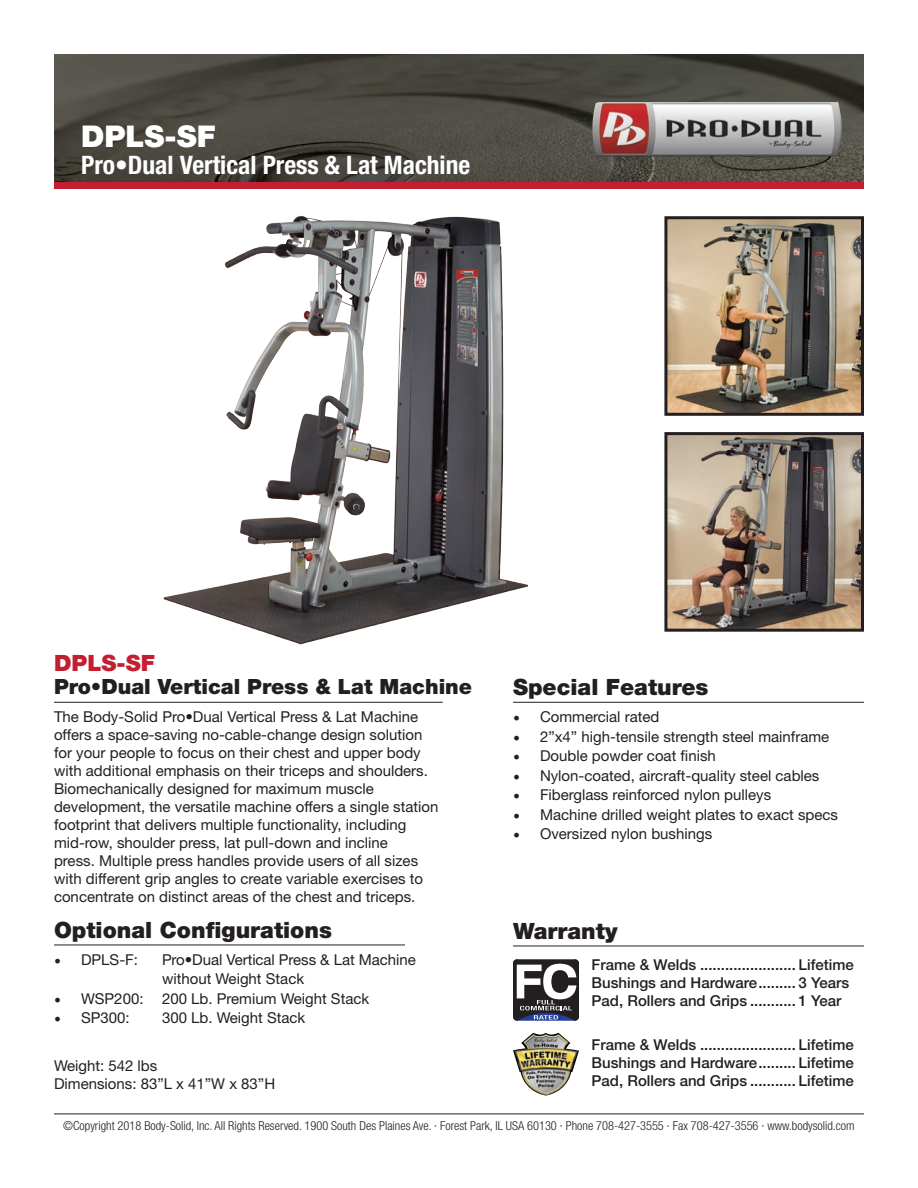
<style>
.page{position:relative;width:918px;height:1188px;background:#fff}
.page>*{position:absolute;margin:0;border:0;box-sizing:border-box;transform-origin:0 0}
.t1{font:900 30px "Helvetica Neue LT Std";color:#fff}
.t2{font:700 condensed 25.5px "Helvetica Neue LT Std";color:#fff}
.t3{font:900 22.5px "Helvetica Neue LT Std";color:#231f20}
.t4{font:900 22.5px "Helvetica Neue LT Std";color:#c21f31}
.t5{font:900 21px "Helvetica Neue LT Std";color:#231f20}
.t6{font:15px/18px "Helvetica Neue LT Std";color:#231f20}
.t7{font:500 15px/18px "Helvetica Neue LT Std";color:#231f20}
.t8{font:300 condensed 12.3px "Helvetica Neue LT Std";color:#231f20}
.s1{font-family:"Minion Pro";font-size:18px}
</style>
<div class="page">
<img style="left:54px;top:54px;width:810px;height:128px">
<div style="left:54px;top:182px;width:810px;height:7px;background:#c21f31"></div>
<hr style="left:54px;top:1114px;width:810px;height:1px;background:#231f20">
<img style="left:592px;top:102px;width:250px;height:54px">
<hr style="left:54px;top:702px;width:389px;height:1px;background:#231f20">
<hr style="left:513px;top:702px;width:351px;height:1px;background:#231f20">
<hr style="left:513px;top:946px;width:351px;height:1px;background:#231f20">
<svg style="left:513px;top:959px;width:66px;height:62px"></svg>
<img style="left:513px;top:1033px;width:66px;height:63px">
<hr style="left:54px;top:945px;width:351px;height:1px;background:#231f20">
<img style="left:163px;top:215px;width:365px;height:430px">
<img style="left:668px;top:220px;width:192px;height:192px">
<div style="left:664px;top:216px;width:200px;height:200px;border:3px solid #231f20"></div>
<img style="left:668px;top:436px;width:192px;height:192px">
<div style="left:664px;top:432px;width:200px;height:200px;border:3px solid #231f20"></div>
<h1 class="t1" style="left:81px;top:118px;width:136px">DPLS-SF</h1>
<h2 class="t2" style="left:81px;top:150px;width:391px">Pro•Dual Vertical Press &amp; Lat Machine</h2>
<h3 class="t4" style="left:54px;top:650px;width:102px">DPLS-SF</h3>
<h3 class="t5" style="left:54px;top:674px;width:420px">Pro•Dual Vertical Press &amp; Lat Machine</h3>
<h3 class="t3" style="left:513px;top:674px;width:197px">Special Features</h3>
<p class="t6" style="left:54px;top:708px;width:386px">The Body-Solid Pro•Dual Vertical Press &amp; Lat Machine offers a space-saving no-cable-change design solution for your people to focus on their chest and upper body with additional emphasis on their triceps and shoulders.<br>Biomechanically designed for maximum muscle development, the versatile machine offers a single station footprint that delivers multiple functionality, including mid-row, shoulder press, lat pull-down and incline<br>press. Multiple press handles provide users of all sizes with different grip angles to create variable exercises to concentrate on distinct areas of the chest and triceps.</p>
<p class="t6" style="left:513px;top:708px;width:148px"><span class="s1">•</span> Commercial rated</p>
<p class="t6" style="left:513px;top:727px;width:318px"><span class="s1">•</span> 2”x4” high-tensile strength steel mainframe</p>
<p class="t6" style="left:513px;top:747px;width:204px"><span class="s1">•</span> Double powder coat finish</p>
<p class="t6" style="left:513px;top:766px;width:308px"><span class="s1">•</span> Nylon-coated, aircraft-quality steel cables</p>
<p class="t6" style="left:513px;top:786px;width:260px"><span class="s1">•</span> Fiberglass reinforced nylon pulleys</p>
<p class="t6" style="left:513px;top:805px;width:327px"><span class="s1">•</span> Machine drilled weight plates to exact specs</p>
<p class="t6" style="left:513px;top:825px;width:201px"><span class="s1">•</span> Oversized nylon bushings</p>
<h3 class="t3" style="left:54px;top:916px;width:279px">Optional Configurations</h3>
<p class="t6" style="left:54px;top:950px;width:85px"><span class="s1">•</span> DPLS-F:</p>
<p class="t6" style="left:162px;top:950px;width:255px;line-height:19.5px">Pro•Dual Vertical Press &amp; Lat Machine without Weight Stack</p>
<p class="t6" style="left:54px;top:989px;width:317px"><span class="s1">•</span> WSP200: 200 Lb. Premium Weight Stack</p>
<p class="t6" style="left:54px;top:1009px;width:77px"><span class="s1">•</span> SP300:</p>
<p class="t6" style="left:162px;top:1009px;width:145px">300 Lb. Weight Stack</p>
<p class="t6" style="left:54px;top:1056px;width:223px">Weight: 542 lbs<br>Dimensions: 83”L x 41”W x 83”H</p>
<h3 class="t3" style="left:513px;top:917px;width:106px">Warranty</h3>
<p class="t7" style="left:592px;top:956px;width:264px">Frame &amp; Welds ....................... Lifetime<br>Bushings and Hardware......... 3 Years<br>Pad, Rollers and Grips ........... 1 Year</p>
<p class="t7" style="left:592px;top:1035px;width:264px;text-align:justify">Frame &amp; Welds ....................... Lifetime Bushings and Hardware......... Lifetime Pad, Rollers and Grips ........... Lifetime</p>
<p class="t8" style="left:63px;top:1118px;width:793px">©Copyright 2018 Body-Solid, Inc. All Rights Reserved. 1900 South Des Plaines Ave. · Forest Park, IL USA 60130 · Phone 708-427-3555 · Fax 708-427-3556 · www.bodysolid.com</p>
</div>
